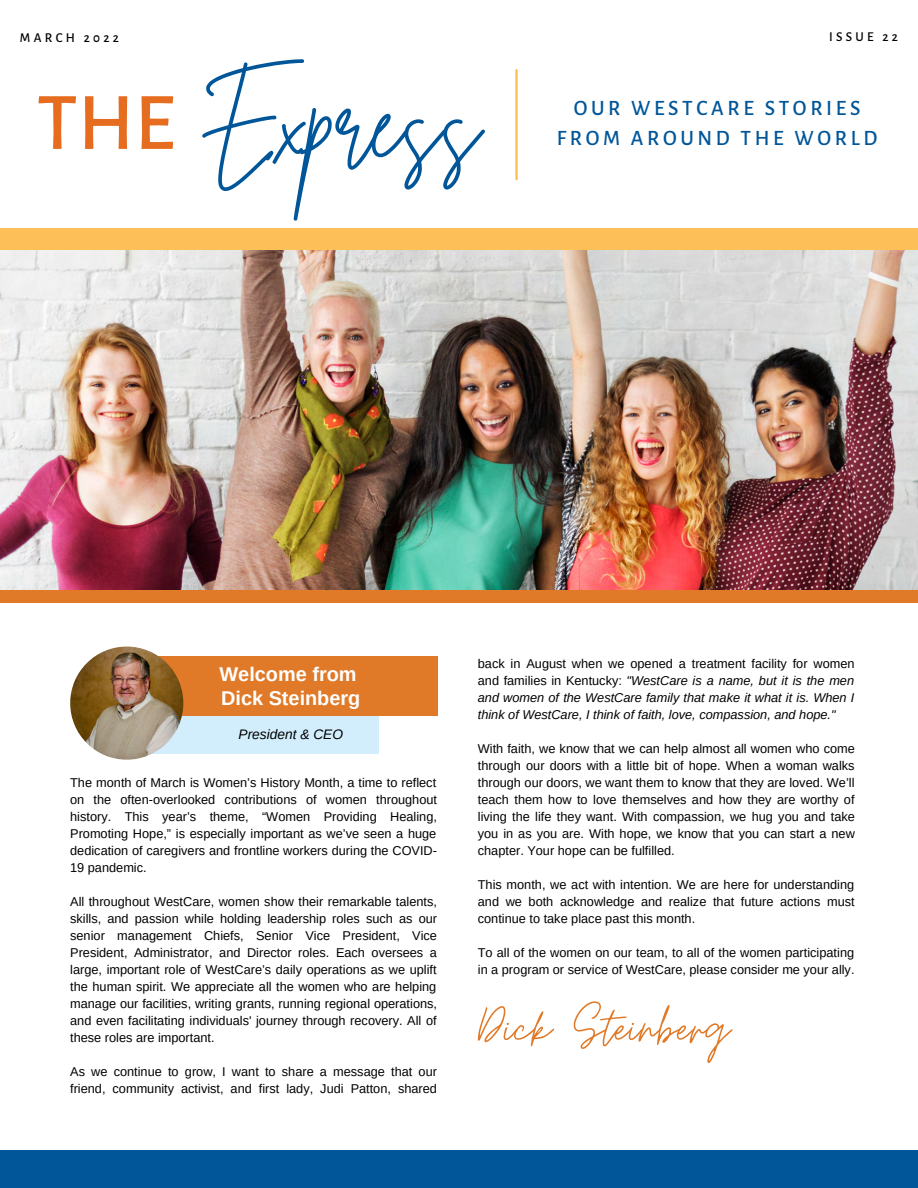
<style>
.page{position:relative;width:918px;height:1188px;background:#fff}
.page>*{position:absolute;margin:0;border:0;box-sizing:border-box;transform-origin:0 0}
.t1{font:96.3px "Brittany Signature";color:#005699}
.t2{font:500 82.05px "Alegreya Sans SC";color:#e66c1f}
.t3{font:58.95px "Moon Time";color:#e07a28}
.t4{font:500 21.45px/29.1px "Alegreya Sans SC";letter-spacing:.17em;color:#005699;text-align:center}
.t5{font:700 19.95px "Arimo";color:#fff}
.t6{font:italic 13.8px "Arimo";color:#000}
.t7{font:500 13.2px "Alegreya Sans SC";letter-spacing:.25em;color:#000}
.t8{font:12.75px/17px "Arimo";color:#000;text-align:justify}
.t9{font:italic 12.75px/17px "Arimo";color:#000;text-align:justify}
.s1{font-style:normal}
</style>
<div class="page">
<hr style="left:515px;top:70px;width:3px;height:109px;background:#fdbf57">
<div style="left:0;top:1150px;width:918px;height:38px;background:#005699"></div>
<div style="left:0;top:228px;width:918px;height:22px;background:#fdbf57"></div>
<div style="left:0;top:585px;width:918px;height:18px;background:#e07a28"></div>
<img style="left:0;top:251px;width:918px;height:338px">
<div style="left:151px;top:716px;width:228px;height:37px;background:#d2eefc"></div>
<div style="left:151px;top:657px;width:287px;height:59px;background:#e07a28"></div>
<img style="left:70px;top:647px;width:113px;height:113px;border-radius:50%">
<p class="t7" style="left:20px;top:32px;width:100px">MARCH 2022</p>
<p class="t7" style="left:829px;top:31px;width:70px">ISSUE 22</p>
<p class="t2" style="left:37px;top:83px;width:139px">THE</p>
<p class="t1" style="left:199px;top:61px;width:282px">Express</p>
<p class="t4" style="left:557px;top:94px;width:322px">OUR WESTCARE STORIES<br>FROM AROUND THE WORLD</p>
<p class="t5" style="left:220px;top:663px;width:139px">Welcome from</p>
<p class="t5" style="left:221px;top:687px;width:141px">Dick Steinberg</p>
<p class="t6" style="left:239px;top:726px;width:106px">President &amp; CEO</p>
<p class="t8" style="left:70px;top:774px;width:368px">The month of March is Women’s History Month, a time to reflect on the often-overlooked contributions of women throughout history. This year’s theme, “Women Providing Healing, Promoting Hope,” is especially important as we’ve seen a huge dedication of caregivers and frontline workers during the COVID-19 pandemic.</p>
<p class="t8" style="left:70px;top:893px;width:368px">All throughout WestCare, women show their remarkable talents, skills, and passion while holding leadership roles such as our senior management Chiefs, Senior Vice President, Vice President, Administrator, and Director roles. Each oversees a large, important role of WestCare’s daily operations as we uplift the human spirit. We appreciate all the women who are helping manage our facilities, writing grants, running regional operations, and even facilitating individuals' journey through recovery. All of these roles are important.</p>
<p class="t8" style="left:70px;top:1063px;width:368px">As we continue to grow, I want to share a message that our friend, community activist, and first lady, Judi Patton, shared</p>
<p class="t9" style="left:478px;top:655px;width:378px"><span class="s1">back in August when we opened a treatment facility for women and families in Kentucky:</span> "WestCare is a name, but it is the men and women of the WestCare family that make it what it is. When I think of WestCare, I think of faith, love, compassion, and hope."</p>
<p class="t8" style="left:478px;top:740px;width:379px">With faith, we know that we can help almost all women who come through our doors with a little bit of hope. When a woman walks through our doors, we want them to know that they are loved. We’ll teach them how to love themselves and how they are worthy of living the life they want. With compassion, we hug you and take you in as you are. With hope, we know that you can start a new chapter. Your hope can be fulfilled.</p>
<p class="t8" style="left:478px;top:876px;width:378px">This month, we act with intention. We are here for understanding and we both acknowledge and realize that future actions must continue to take place past this month.</p>
<p class="t8" style="left:478px;top:944px;width:378px">To all of the women on our team, to all of the women participating in a program or service of WestCare, please consider me your ally.</p>
<p class="t3" style="left:478px;top:992px;width:253px">Dick Steinberg</p>
</div>
